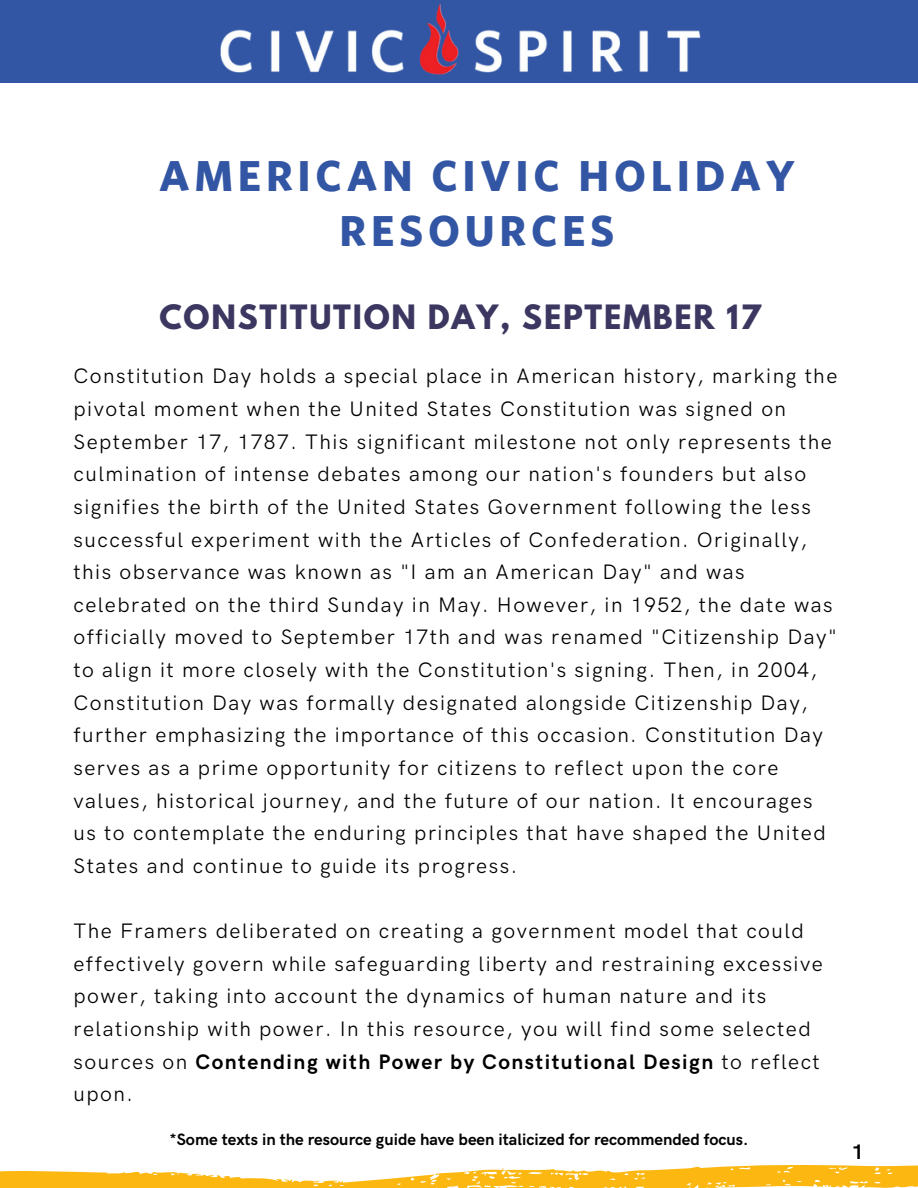
<style>
.page{position:relative;width:918px;height:1188px;background:#fff}
.page>*{position:absolute;margin:0;border:0;box-sizing:border-box;transform-origin:0 0}
.t1{font:700 43.5px/55.2px "Whitney";letter-spacing:.11em;color:#3256a4;text-align:center}
.t2{font:700 29.7px "League Spartan";letter-spacing:.06em;color:#3b3760}
.t3{font:21px/32.7px "HK Grotesk Pro";letter-spacing:.07em;color:#000}
.t4{font:700 21px "HK Grotesk";color:#000}
.t5{font:700 16.5px "HK Grotesk Pro";color:#000}
.s1{font-weight:700}
</style>
<div class="page">
<svg style="left:0;top:1164px;width:918px;height:24px"></svg>
<div style="left:0;top:0;width:918px;height:83px;background:#3256a4"></div>
<img style="left:220px;top:4px;width:481px;height:71px">
<p class="t1" style="left:159px;top:147px;width:637px">AMERICAN CIVIC HOLIDAY<br>RESOURCES</p>
<p class="t2" style="left:159px;top:302px;width:603px">CONSTITUTION DAY, SEPTEMBER 17</p>
<p class="t3" style="left:74px;top:361px;width:765px">Constitution Day holds a special place in American history, marking the pivotal moment when the United States Constitution was signed on September 17, 1787. This significant milestone not only represents the culmination of intense debates among our nation's founders but also signifies the birth of the United States Government following the less successful experiment with the Articles of Confederation. Originally, this observance was known as "I am an American Day" and was celebrated on the third Sunday in May. However, in 1952, the date was officially moved to September 17th and was renamed "Citizenship Day" to align it more closely with the Constitution's signing. Then, in 2004, Constitution Day was formally designated alongside Citizenship Day, further emphasizing the importance of this occasion. Constitution Day serves as a prime opportunity for citizens to reflect upon the core values, historical journey, and the future of our nation. It encourages us to contemplate the enduring principles that have shaped the United States and continue to guide its progress.</p>
<p class="t3" style="left:74px;top:915px;width:751px">The Framers deliberated on creating a government model that could effectively govern while safeguarding liberty and restraining excessive power, taking into account the dynamics of human nature and its relationship with power. In this resource, you will find some selected sources on <span class="s1">Contending with Power by Constitutional Design</span> to reflect upon.</p>
<p class="t5" style="left:170px;top:1130px;width:580px">*Some texts in the resource guide have been italicized for recommended focus.</p>
<p class="t4" style="left:852px;top:1140px;width:14px">1</p>
</div>
